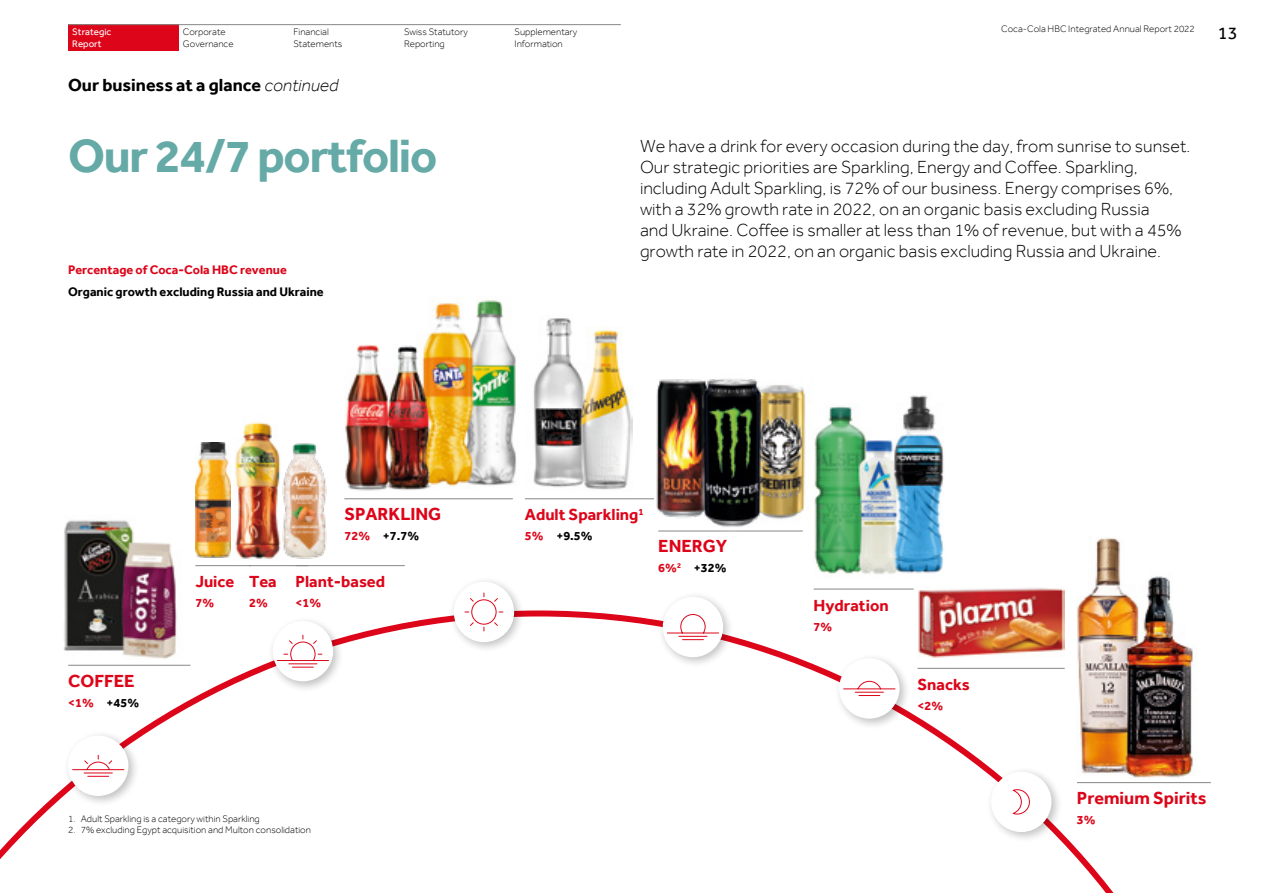
<style>
.page{position:relative;width:1263px;height:893px;background:#fff}
.page>*{position:absolute;margin:0;border:0;box-sizing:border-box;transform-origin:0 0}
.t1{font:700 48px "Effra";letter-spacing:-.025em;color:#65aaa7}
.t2{font:300 18px/21px "Effra";color:#000}
.t3{font:700 18px "Effra";color:#dd0519}
.t4{font:700 18px "Effra";color:#000}
.t5{font:18px "Effra";color:#000}
.t6{font:700 16.5px "Effra";color:#dd0519}
.t7{font:700 12.75px "Effra";color:#000}
.t8{font:700 12.75px "Effra";color:#dd0519}
.t9{font:300 9.75px/11.2px "Effra";color:#000}
.t10{font:9.75px/11.2px "Effra";color:#fff}
.s1{font-weight:300;font-style:italic}
.s2{color:#dd0519}
</style>
<div class="page">
<img style="left:772px;top:385px;width:37px;height:146px">
<svg style="left:0;top:610px;width:1211px;height:283px"></svg>
<hr style="left:344px;top:498px;width:169px;height:1px;background:#878786">
<hr style="left:525px;top:498px;width:129px;height:1px;background:#878786">
<hr style="left:1077px;top:782px;width:134px;height:1px;background:#878786">
<hr style="left:814px;top:589px;width:100px;height:1px;background:#878786">
<hr style="left:917px;top:668px;width:148px;height:1px;background:#878786">
<hr style="left:658px;top:531px;width:145px;height:1px;background:#878786">
<hr style="left:68px;top:665px;width:122px;height:1px;background:#878786">
<img style="left:51px;top:520px;width:132px;height:140px">
<img style="left:234px;top:422px;width:47px;height:137px">
<hr style="left:249px;top:565px;width:59px;height:1px;background:#878786">
<hr style="left:195px;top:565px;width:56px;height:1px;background:#878786">
<img style="left:196px;top:442px;width:35px;height:115px">
<img style="left:345px;top:298px;width:172px;height:193px">
<img style="left:533px;top:318px;width:99px;height:172px">
<img style="left:814px;top:395px;width:130px;height:180px">
<img style="left:917px;top:587px;width:148px;height:72px">
<img style="left:1077px;top:537px;width:123px;height:243px">
<div style="left:63px;top:731px;width:77px;height:76px;background:#000;opacity:.25"></div>
<div style="left:68px;top:736px;width:60px;height:60px;background:#fff;border-radius:50%"></div>
<svg style="left:72px;top:754px;width:53px;height:23px"></svg>
<div style="left:986px;top:767px;width:77px;height:76px;background:#000;opacity:.25"></div>
<div style="left:991px;top:772px;width:60px;height:60px;background:#fff;border-radius:50%"></div>
<svg style="left:1012px;top:789px;width:18px;height:26px"></svg>
<div style="left:834px;top:653px;width:77px;height:77px;background:#000;opacity:.25"></div>
<div style="left:839px;top:658px;width:60px;height:61px;background:#fff;border-radius:50%"></div>
<svg style="left:843px;top:680px;width:53px;height:16px"></svg>
<div style="left:658px;top:592px;width:76px;height:76px;background:#000;opacity:.25"></div>
<div style="left:663px;top:597px;width:60px;height:60px;background:#fff;border-radius:50%"></div>
<svg style="left:667px;top:614px;width:52px;height:27px"></svg>
<div style="left:449px;top:577px;width:76px;height:76px;background:#000;opacity:.25"></div>
<div style="left:454px;top:582px;width:60px;height:60px;background:#fff;border-radius:50%"></div>
<svg style="left:464px;top:592px;width:40px;height:40px"></svg>
<div style="left:268px;top:616px;width:76px;height:76px;background:#000;opacity:.25"></div>
<div style="left:273px;top:621px;width:60px;height:60px;background:#fff;border-radius:50%"></div>
<svg style="left:276px;top:634px;width:53px;height:34px"></svg>
<img style="left:282px;top:443px;width:45px;height:116px">
<hr style="left:296px;top:565px;width:109px;height:1px;background:#878786">
<img style="left:643px;top:379px;width:48px;height:153px">
<img style="left:691px;top:379px;width:81px;height:153px">
<div style="left:68px;top:24px;width:111px;height:27px;background:#dd0519"></div>
<hr style="left:68px;top:24px;width:553px;height:1px;background:#878786">
<p class="t10" style="left:72px;top:26px;width:41px">Strategic<br>Report</p>
<p class="t9" style="left:183px;top:27px;width:52px">Corporate<br>Governance</p>
<p class="t9" style="left:293px;top:27px;width:51px">Financial<br>Statements</p>
<p class="t9" style="left:404px;top:27px;width:65px">Swiss Statutory<br>Reporting</p>
<p class="t9" style="left:515px;top:27px;width:64px">Supplementary<br>Information</p>
<p class="t4" style="left:68px;top:74px;width:272px">Our business at a glance <span class="s1">continued</span></p>
<h1 class="t1" style="left:68px;top:126px;width:371px">Our 24/7 portfolio</h1>
<p class="t8" style="left:68px;top:262px;width:220px">Percentage of Coca-Cola HBC revenue</p>
<p class="t7" style="left:68px;top:283px;width:257px">Organic growth excluding Russia and Ukraine</p>
<p class="t9" style="left:1001px;top:23px;width:195px">Coca-Cola HBC Integrated Annual Report 2022</p>
<p class="t5" style="left:1218px;top:22px;width:21px">13</p>
<p class="t2" style="left:640px;top:135px;width:552px">We have a drink for every occasion during the day, from sunrise to sunset.<br>Our strategic priorities are Sparkling, Energy and Coffee. Sparkling, including Adult Sparkling, is 72% of our business. Energy comprises 6%, with a 32% growth rate in 2022, on an organic basis excluding Russia<br>and Ukraine. Coffee is smaller at less than 1% of revenue, but with a 45% growth rate in 2022, on an organic basis excluding Russia and Ukraine.</p>
<p class="t3" style="left:68px;top:670px;width:68px">COFFEE</p>
<p class="t7" style="left:68px;top:695px;width:73px"><span class="s2">&lt;1%</span> +45%</p>
<p class="t6" style="left:195px;top:571px;width:41px">Juice</p>
<p class="t8" style="left:195px;top:595px;width:20px">7%</p>
<p class="t6" style="left:249px;top:571px;width:29px">Tea</p>
<p class="t8" style="left:249px;top:595px;width:20px">2%</p>
<p class="t3" style="left:344px;top:503px;width:98px">SPARKLING</p>
<p class="t7" style="left:344px;top:528px;width:76px"><span class="s2">72%</span> +7.7%</p>
<p class="t6" style="left:296px;top:571px;width:91px">Plant-based</p>
<p class="t8" style="left:296px;top:595px;width:27px">&lt;1%</p>
<p class="t6" style="left:525px;top:505px;width:120px">Adult Sparkling<sup>1</sup></p>
<p class="t7" style="left:525px;top:528px;width:69px"><span class="s2">5%</span> +9.5%</p>
<p class="t3" style="left:658px;top:535px;width:71px">ENERGY</p>
<p class="t7" style="left:658px;top:560px;width:70px"><span class="s2">6%</span><sup>2</sup> +32%</p>
<p class="t6" style="left:814px;top:595px;width:77px">Hydration</p>
<p class="t8" style="left:814px;top:618px;width:20px">7%</p>
<p class="t6" style="left:917px;top:674px;width:54px">Snacks</p>
<p class="t8" style="left:917px;top:698px;width:27px">&lt;2%</p>
<p class="t3" style="left:1077px;top:787px;width:131px">Premium Spirits</p>
<p class="t9" style="left:68px;top:813px;width:193px">1. Adult Sparkling is a category within Sparkling</p>
<p class="t8" style="left:1077px;top:812px;width:20px">3%</p>
<p class="t9" style="left:68px;top:824px;width:244px">2. 7% excluding Egypt acquisition and Multon consolidation</p>
</div>
